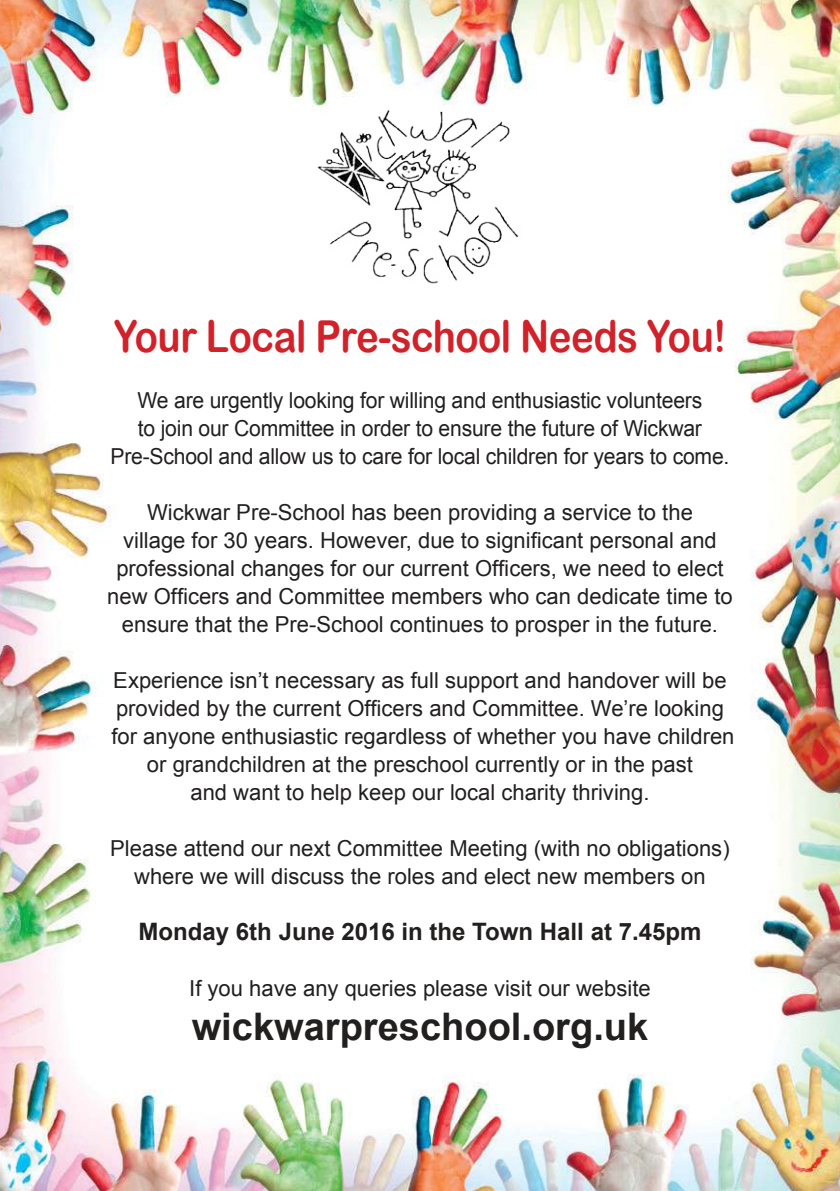
<style>
.page{position:relative;width:840px;height:1191px;background:#fff}
.page>*{position:absolute;margin:0;border:0;box-sizing:border-box;transform-origin:0 0}
.t1{font:44px "Arial Rounded MT Bold";letter-spacing:-.01em;color:#d12229;scale:.87 1}
.t2{font:700 38px "Arial";color:#221f1f}
.t3{font:700 24px "Arial";color:#221f1f}
.t4{font:22px/28px "Arial";color:#221f1f;text-align:center}
.t5{font:22px/28px "Arial";color:#221f1f;text-align:center;scale:.96 1}
</style>
<div class="page">
<img style="left:0;top:0;width:839px;height:1191px">
<img style="left:309px;top:105px;width:222px;height:191px">
<h1 class="t1" style="left:114px;top:310px;width:705px">Your Local Pre-school Needs You!</h1>
<p class="t5" style="left:110px;top:388px;width:646px">We are urgently looking for willing and enthusiastic volunteers<br>to join our Committee in order to ensure the future of Wickwar<br>Pre-School and allow us to care for local children for years to come.</p>
<p class="t4" style="left:107px;top:500px;width:626px">Wickwar Pre-School has been providing a service to the<br>village for 30 years. However, due to signiicant personal and professional changes for our current Oficers, we need to elect new Oficers and Committee members who can dedicate time to ensure that the Pre-School continues to prosper in the future.</p>
<p class="t4" style="left:111px;top:668px;width:624px">Experience isn’t necessary as full support and handover will be provided by the current Oficers and Committee. We’re looking for anyone enthusiastic regardless of whether you have children or grandchildren at the preschool currently or in the past<br>and want to help keep our local charity thriving.</p>
<p class="t4" style="left:110px;top:836px;width:620px">Please attend our next Committee Meeting (with no obligations) where we will discuss the roles and elect new members on</p>
<p class="t3" style="left:138px;top:922px;width:564px">Monday 6th June 2016 in the Town Hall at 7.45pm</p>
<p class="t4" style="left:189px;top:976px;width:462px">If you have any queries please visit our website</p>
<h2 class="t2" style="left:191px;top:1012px;width:458px">wickwarpreschool.org.uk</h2>
</div>
